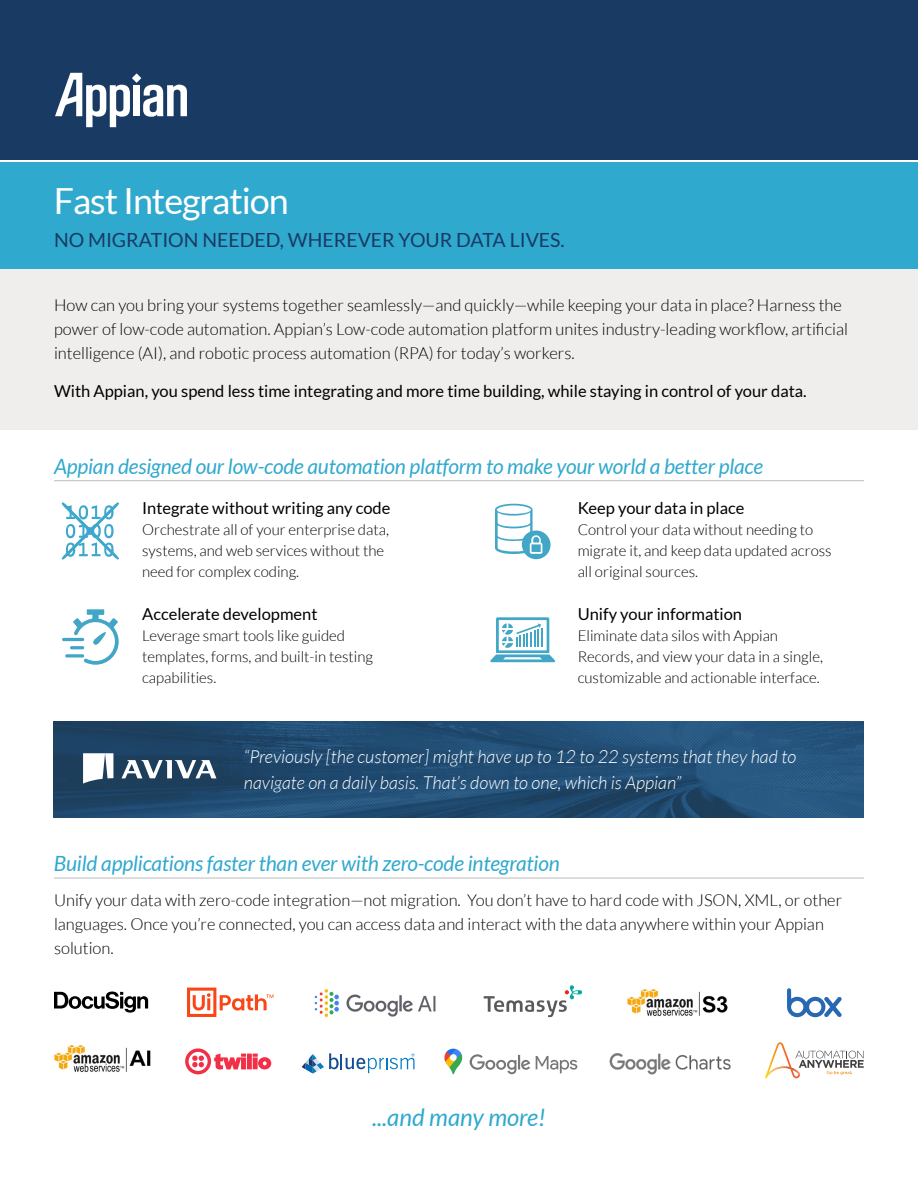
<style>
.page{position:relative;width:918px;height:1188px;background:#fff}
.page>*{position:absolute;margin:0;border:0;box-sizing:border-box;transform-origin:0 0}
.t1{font:36px "Lato";letter-spacing:-.03em;color:#fff}
.t2{font:italic 24px "Lato";color:#30a9cf}
.t3{font:italic 21px "Lato";letter-spacing:-.01em;color:#30a9cf}
.t4{font:19.5px "Lato";color:#183a63}
.t5{font:italic 300 18px/25.5px "Lato";color:#fff}
.t6{font:300 16.5px/24px "Lato";color:#000}
.t7{font:16.5px "Lato";color:#000}
.t8{font:300 15px/21px "Lato";color:#000}
</style>
<div class="page">
<img style="left:54px;top:722px;width:810px;height:96px">
<div style="left:0;top:267px;width:918px;height:163px;background:#efeeed"></div>
<div style="left:0;top:0;width:918px;height:160px;background:#183a63"></div>
<div style="left:0;top:163px;width:918px;height:106px;background:#30a9cf"></div>
<svg style="left:55px;top:73px;width:132px;height:54px"></svg>
<hr style="left:54px;top:878px;width:810px;height:1px;background:#bbbcbb">
<svg style="left:83px;top:753px;width:30px;height:31px"></svg>
<svg style="left:122px;top:760px;width:94px;height:18px"></svg>
<hr style="left:54px;top:480px;width:810px;height:1px;background:#bbbcbb">
<svg style="left:62px;top:502px;width:57px;height:58px"></svg>
<svg style="left:495px;top:504px;width:56px;height:55px"></svg>
<svg style="left:73px;top:609px;width:46px;height:56px"></svg>
<hr style="left:62px;top:638px;width:22px;height:3px;background:#42a7c6;border-radius:2px">
<hr style="left:70px;top:646px;width:14px;height:3px;background:#42a7c6;border-radius:2px">
<svg style="left:65px;top:654px;width:19px;height:4px"></svg>
<svg style="left:490px;top:617px;width:65px;height:45px"></svg>
<svg style="left:54px;top:992px;width:94px;height:21px"></svg>
<svg style="left:187px;top:988px;width:86px;height:29px"></svg>
<img style="left:314px;top:989px;width:122px;height:29px">
<svg style="left:484px;top:985px;width:98px;height:32px"></svg>
<img style="left:627px;top:989px;width:101px;height:27px">
<img style="left:54px;top:1045px;width:97px;height:27px">
<svg style="left:185px;top:1048px;width:86px;height:26px"></svg>
<svg style="left:302px;top:1053px;width:113px;height:21px"></svg>
<svg style="left:444px;top:1049px;width:18px;height:25px"></svg>
<svg style="left:470px;top:1054px;width:107px;height:20px"></svg>
<svg style="left:765px;top:1042px;width:99px;height:36px"></svg>
<img style="left:609px;top:1053px;width:122px;height:22px">
<svg style="left:787px;top:988px;width:55px;height:29px"></svg>
<h1 class="t1" style="left:54px;top:181px;width:236px">Fast Integration</h1>
<p class="t4" style="left:54px;top:229px;width:512px">NO MIGRATION NEEDED, WHEREVER YOUR DATA LIVES.</p>
<p class="t6" style="left:54px;top:293px;width:796px">How can you bring your systems together seamlessly—and quickly—while keeping your data in place? Harness the power of low-code automation. Appian’s Low-code automation platform unites industry-leading workflow, artificial intelligence (AI), and robotic process automation (RPA) for today’s workers.</p>
<p class="t7" style="left:54px;top:382px;width:754px">With Appian, you spend less time integrating and more time building, while staying in control of your data.</p>
<p class="t3" style="left:54px;top:454px;width:711px">Appian designed our low-code automation platform to make your world a better place</p>
<p class="t7" style="left:142px;top:499px;width:250px">Integrate without writing any code</p>
<p class="t8" style="left:142px;top:519px;width:248px">Orchestrate all of your enterprise data, systems, and web services without the need for complex coding.</p>
<p class="t7" style="left:578px;top:499px;width:168px">Keep your data in place</p>
<p class="t8" style="left:578px;top:519px;width:256px">Control your data without needing to migrate it, and keep data updated across all original sources.</p>
<p class="t7" style="left:142px;top:604px;width:177px">Accelerate development</p>
<p class="t8" style="left:142px;top:625px;width:233px">Leverage smart tools like guided templates, forms, and built-in testing capabilities.</p>
<p class="t7" style="left:578px;top:604px;width:166px">Unify your information</p>
<p class="t8" style="left:578px;top:625px;width:247px">Eliminate data silos with Appian<br>Records, and view your data in a single, customizable and actionable interface.</p>
<p class="t5" style="left:244px;top:745px;width:554px">“Previously [the customer] might have up to 12 to 22 systems that they had to navigate on a daily basis. That’s down to one, which is Appian”</p>
<p class="t3" style="left:54px;top:852px;width:507px">Build applications faster than ever with zero-code integration</p>
<p class="t6" style="left:54px;top:889px;width:790px">Unify your data with zero-code integration—not migration. You don’t have to hard code with JSON, XML, or other languages. Once you’re connected, you can access data and interact with the data anywhere within your Appian solution.</p>
<h2 class="t2" style="left:372px;top:1104px;width:175px">...and many more!</h2>
</div>
